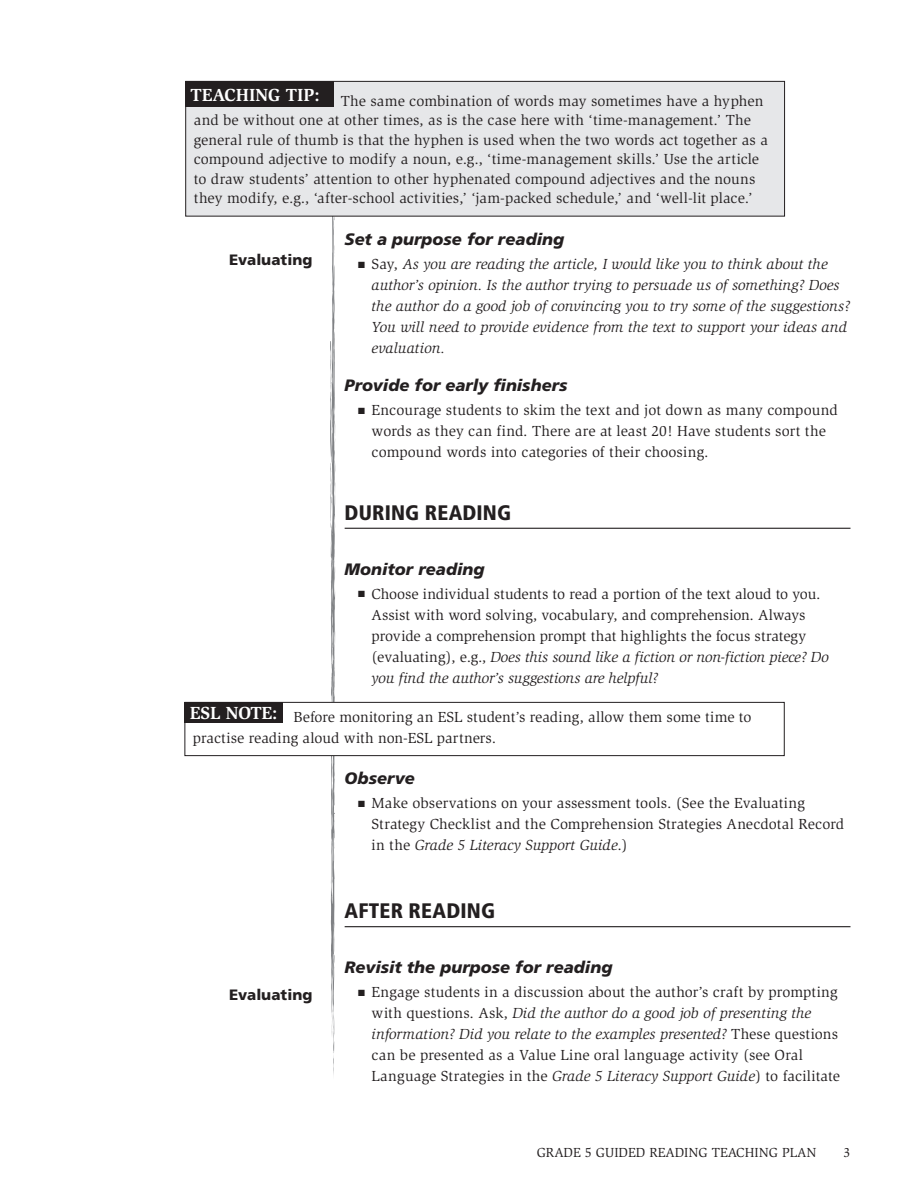
<style>
.page{position:relative;width:918px;height:1188px;background:#fff}
.page>*{position:absolute;margin:0;border:0;box-sizing:border-box;transform-origin:0 0}
.t1{font:900 condensed 21px "Frutiger";letter-spacing:.005em;color:#231f20}
.t2{font:700 18px "Slimbach";color:#fff}
.t3{font:italic 900 16.5px "Frutiger";color:#231f20}
.t4{font:15px/21px "Slimbach";color:#231f20}
.t5{font:italic 15px/21px "Slimbach";color:#231f20}
.t6{font:900 15px "Frutiger";color:#231f20}
.t7{font:13.5px "Slimbach";color:#231f20}
.s1{font-style:normal}
.s2{font-style:italic}
</style>
<div class="page">
<svg style="left:330px;top:217px;width:6px;height:858px"></svg>
<div style="left:186px;top:81px;width:599px;height:135px;background:#e6e7e9"></div>
<div style="left:185px;top:81px;width:600px;height:136px;border:1px solid #231f20"></div>
<div style="left:185px;top:81px;width:149px;height:25px;background:#231f20"></div>
<hr style="left:345px;top:528px;width:506px;height:1px;background:#231f20">
<hr style="left:345px;top:926px;width:506px;height:1px;background:#231f20">
<div style="left:185px;top:702px;width:599px;height:54px;background:#fff"></div>
<div style="left:184px;top:702px;width:601px;height:54px;border:1px solid #231f20"></div>
<div style="left:184px;top:702px;width:99px;height:20px;background:#231f20"></div>
<p class="t2" style="left:191px;top:88px;width:131px">TEACHING TIP:</p>
<p class="t4" style="left:194px;top:92px;width:576px;line-height:19.5px;text-indent:147px">The same combination of words may sometimes have a hyphen and be without one at other times, as is the case here with ‘time-management.’ The general rule of thumb is that the hyphen is used when the two words act together as a compound adjective to modify a noun, e.g., ‘time-management skills.’ Use the article to draw students’ attention to other hyphenated compound adjectives and the nouns they modify, e.g., ‘after-school activities,’ ‘jam-packed schedule,’ and ‘well-lit place.’</p>
<p class="t6" style="left:229px;top:254px;width:85px">Evaluating</p>
<p class="t3" style="left:345px;top:233px;width:221px">Set a purpose for reading</p>
<p class="t5" style="left:372px;top:255px;width:480px"><span class="s1">Say,</span> As you are reading the article, I would like you to think about the author’s opinion. Is the author trying to persuade us of something? Does the author do a good job of convincing you to try some of the suggestions?<br>You will need to provide evidence from the text to support your ideas and evaluation.</p>
<p class="t3" style="left:345px;top:379px;width:224px">Provide for early finishers</p>
<p class="t4" style="left:372px;top:401px;width:468px">Encourage students to skim the text and jot down as many compound words as they can find. There are at least 20! Have students sort the compound words into categories of their choosing.</p>
<h1 class="t1" style="left:345px;top:504px;width:168px">DURING READING</h1>
<p class="t3" style="left:345px;top:562px;width:141px">Monitor reading</p>
<p class="t4" style="left:372px;top:584px;width:459px">Choose individual students to read a portion of the text aloud to you.<br>Assist with word solving, vocabulary, and comprehension. Always provide a comprehension prompt that highlights the focus strategy (evaluating), e.g., <span class="s2">Does this sound like a fiction or non-fiction piece? Do you find the author’s suggestions are helpful?</span></p>
<p class="t4" style="left:190px;top:708px;width:563px"><sup>ESL</sup> <sup>NOTE:</sup> Before monitoring an ESL student’s reading, allow them some time to practise reading aloud with non-ESL partners.</p>
<p class="t3" style="left:345px;top:772px;width:72px">Observe</p>
<p class="t4" style="left:372px;top:794px;width:474px">Make observations on your assessment tools. (See the Evaluating<br>Strategy Checklist and the Comprehension Strategies Anecdotal Record in the <span class="s2">Grade 5 Literacy Support Guide</span>.)</p>
<p class="t6" style="left:229px;top:989px;width:85px">Evaluating</p>
<h1 class="t1" style="left:345px;top:902px;width:152px">AFTER READING</h1>
<p class="t3" style="left:345px;top:961px;width:269px">Revisit the purpose for reading</p>
<p class="t4" style="left:372px;top:983px;width:470px">Engage students in a discussion about the author’s craft by prompting with questions. Ask, <span class="s2">Did the author do a good job of presenting the information? Did you relate to the examples presented?</span> These questions can be presented as a Value Line oral language activity (see Oral Language Strategies in the <span class="s2">Grade 5 Literacy Support Guide</span>) to facilitate</p>
<p class="t7" style="left:537px;top:1147px;width:281px">GRADE 5 GUIDED READING TEACHING PLAN</p>
<p class="t7" style="left:844px;top:1147px;width:8px">3</p>
</div>
